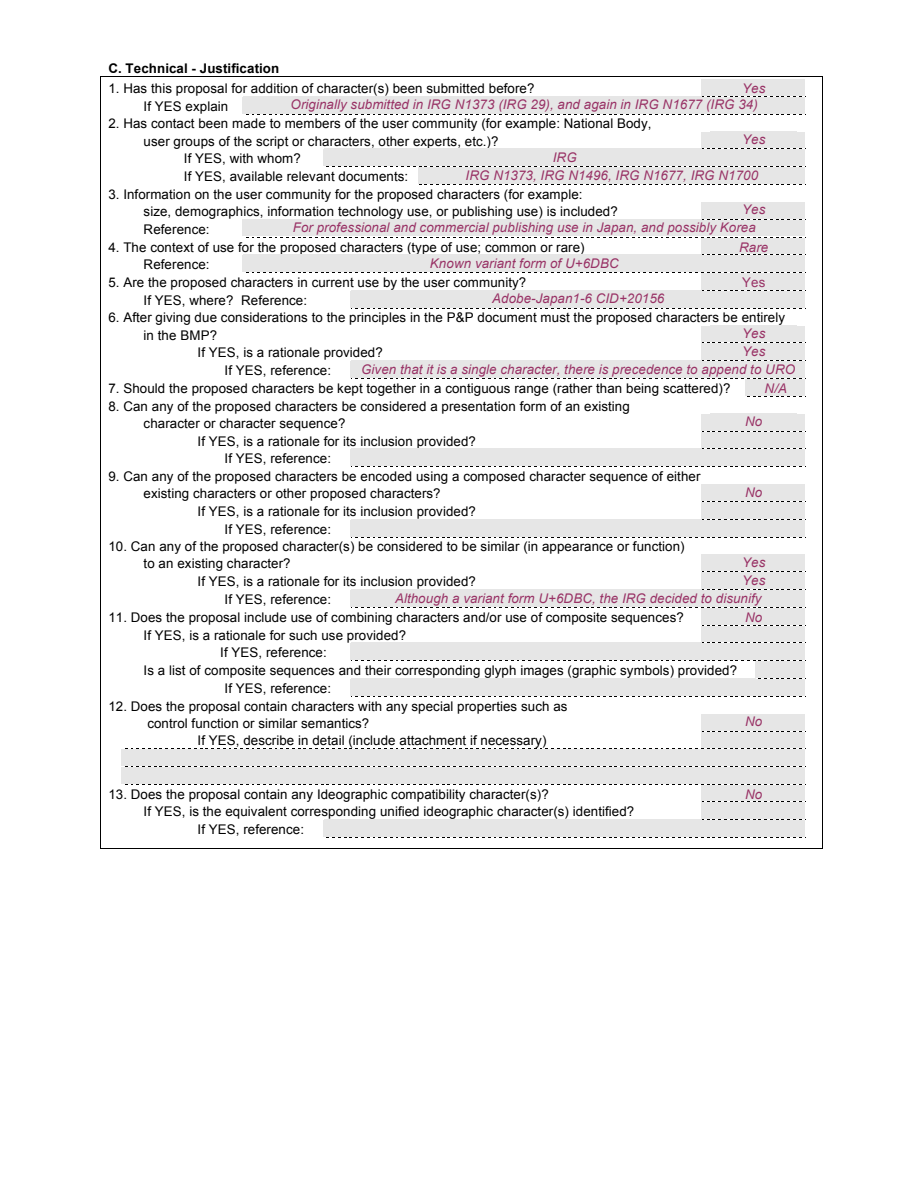
<style>
.page{position:relative;width:918px;height:1188px;background:#fff}
.page>*{position:absolute;margin:0;border:0;box-sizing:border-box;transform-origin:0 0}
.t1{font:13.35px/17.2px "Arial";letter-spacing:.01em;color:#000}
.t2{font:italic 13.35px "Arial";letter-spacing:.01em;color:#936}
.t3{font:700 13.35px "Arial";letter-spacing:.01em;color:#000}
.t4{font:13.35px "Arial";color:#936}
</style>
<div class="page">
<hr style="left:100px;top:76px;width:602px;height:1px;background:#000">
<svg style="left:100px;top:77px;width:1px;height:771px"></svg>
<hr style="left:100px;top:848px;width:606px;height:1px;background:#000">
<svg style="left:122px;top:76px;width:701px;height:773px"></svg>
<p class="t3" style="left:108px;top:61px;width:172px">C. Technical - Justification</p>
<p class="t1" style="left:108px;top:80px;width:428px">1. Has this proposal for addition of character(s) been submitted before?</p>
<p class="t2" style="left:742px;top:81px;width:25px">Yes</p>
<p class="t1" style="left:144px;top:98px;width:86px">If YES explain</p>
<p class="t2" style="left:291px;top:97px;width:469px">Originally submitted in IRG N1373 (IRG 29), and again in IRG N1677 (IRG 34)</p>
<p class="t1" style="left:144px;top:115px;width:509px;text-indent:-35px">2. Has contact been made to members of the user community (for example: National Body, user groups of the script or characters, other experts, etc.)?</p>
<p class="t2" style="left:742px;top:132px;width:25px">Yes</p>
<p class="t1" style="left:184px;top:150px;width:118px">If YES, with whom?</p>
<p class="t2" style="left:553px;top:150px;width:25px">IRG</p>
<p class="t1" style="left:184px;top:168px;width:226px">If YES, available relevant documents:</p>
<p class="t2" style="left:466px;top:167px;width:294px">IRG N1373, IRG N1496, IRG N1677, IRG N1700</p>
<p class="t1" style="left:144px;top:186px;width:476px;text-indent:-35px">3. Information on the user community for the proposed characters (for example:<br>size, demographics, information technology use, or publishing use) is included?</p>
<p class="t2" style="left:742px;top:202px;width:25px">Yes</p>
<p class="t1" style="left:144px;top:220px;width:68px">Reference:</p>
<p class="t2" style="left:293px;top:220px;width:465px">For professional and commercial publishing use in Japan, and possibly Korea</p>
<p class="t1" style="left:108px;top:238px;width:478px">4. The context of use for the proposed characters (type of use; common or rare)</p>
<p class="t2" style="left:739px;top:239px;width:31px">Rare</p>
<p class="t1" style="left:144px;top:256px;width:68px">Reference:</p>
<p class="t2" style="left:430px;top:256px;width:190px">Known variant form of U+6DBC</p>
<p class="t1" style="left:108px;top:274px;width:419px">5. Are the proposed characters in current use by the user community?</p>
<p class="t4" style="left:742px;top:275px;width:25px">Yes</p>
<p class="t1" style="left:144px;top:292px;width:165px">If YES, where? Reference:</p>
<p class="t2" style="left:492px;top:291px;width:174px">Adobe-Japan1-6 CID+20156</p>
<p class="t1" style="left:144px;top:309px;width:643px;text-indent:-35px">6. After giving due considerations to the principles in the P&amp;P document must the proposed characters be entirely in the BMP?</p>
<p class="t2" style="left:742px;top:326px;width:25px">Yes</p>
<p class="t1" style="left:198px;top:344px;width:187px">If YES, is a rationale provided?</p>
<p class="t2" style="left:742px;top:344px;width:25px">Yes</p>
<p class="t1" style="left:225px;top:362px;width:108px">If YES, reference:</p>
<p class="t2" style="left:361px;top:362px;width:436px">Given that it is a single character, there is precedence to append to URO</p>
<p class="t1" style="left:108px;top:380px;width:624px">7. Should the proposed characters be kept together in a contiguous range (rather than being scattered)?</p>
<p class="t2" style="left:765px;top:381px;width:24px">N/A</p>
<p class="t1" style="left:144px;top:398px;width:488px;text-indent:-35px">8. Can any of the proposed characters be considered a presentation form of an existing character or character sequence?</p>
<p class="t2" style="left:745px;top:414px;width:19px">No</p>
<p class="t1" style="left:225px;top:432px;width:253px;line-height:17.7px;text-indent:-27px">If YES, is a rationale for its inclusion provided?<br>If YES, reference:</p>
<p class="t1" style="left:144px;top:468px;width:558px;text-indent:-35px">9. Can any of the proposed characters be encoded using a composed character sequence of either existing characters or other proposed characters?</p>
<p class="t1" style="left:225px;top:502px;width:253px;line-height:18px;text-indent:-27px">If YES, is a rationale for its inclusion provided?<br>If YES, reference:</p>
<p class="t1" style="left:144px;top:538px;width:543px;text-indent:-35px">10. Can any of the proposed character(s) be considered to be similar (in appearance or function) to an existing character?</p>
<p class="t2" style="left:745px;top:485px;width:19px">No</p>
<p class="t2" style="left:742px;top:555px;width:25px">Yes</p>
<p class="t1" style="left:198px;top:573px;width:280px">If YES, is a rationale for its inclusion provided?</p>
<p class="t2" style="left:742px;top:573px;width:25px">Yes</p>
<p class="t1" style="left:225px;top:591px;width:108px">If YES, reference:</p>
<p class="t2" style="left:395px;top:590px;width:368px">Although a variant form U+6DBC, the IRG decided to disunify</p>
<p class="t1" style="left:108px;top:608px;width:577px">11. Does the proposal include use of combining characters and/or use of composite sequences?</p>
<p class="t2" style="left:745px;top:610px;width:19px">No</p>
<p class="t1" style="left:144px;top:626px;width:264px">If YES, is a rationale for such use provided?</p>
<p class="t1" style="left:220px;top:644px;width:108px">If YES, reference:</p>
<p class="t1" style="left:144px;top:662px;width:595px">Is a list of composite sequences and their corresponding glyph images (graphic symbols) provided?</p>
<p class="t1" style="left:225px;top:680px;width:108px">If YES, reference:</p>
<p class="t1" style="left:147px;top:697px;width:422px;text-indent:-39px">12. Does the proposal contain characters with any special properties such as control function or similar semantics?</p>
<p class="t2" style="left:745px;top:714px;width:19px">No</p>
<p class="t1" style="left:198px;top:732px;width:350px">If YES, describe in detail (include attachment if necessary)</p>
<p class="t1" style="left:108px;top:785px;width:442px">13. Does the proposal contain any Ideographic compatibility character(s)?</p>
<p class="t2" style="left:745px;top:787px;width:19px">No</p>
<p class="t1" style="left:198px;top:803px;width:438px;line-height:18px;text-indent:-54px">If YES, is the equivalent corresponding unified ideographic character(s) identified?<br>If YES, reference:</p>
</div>
